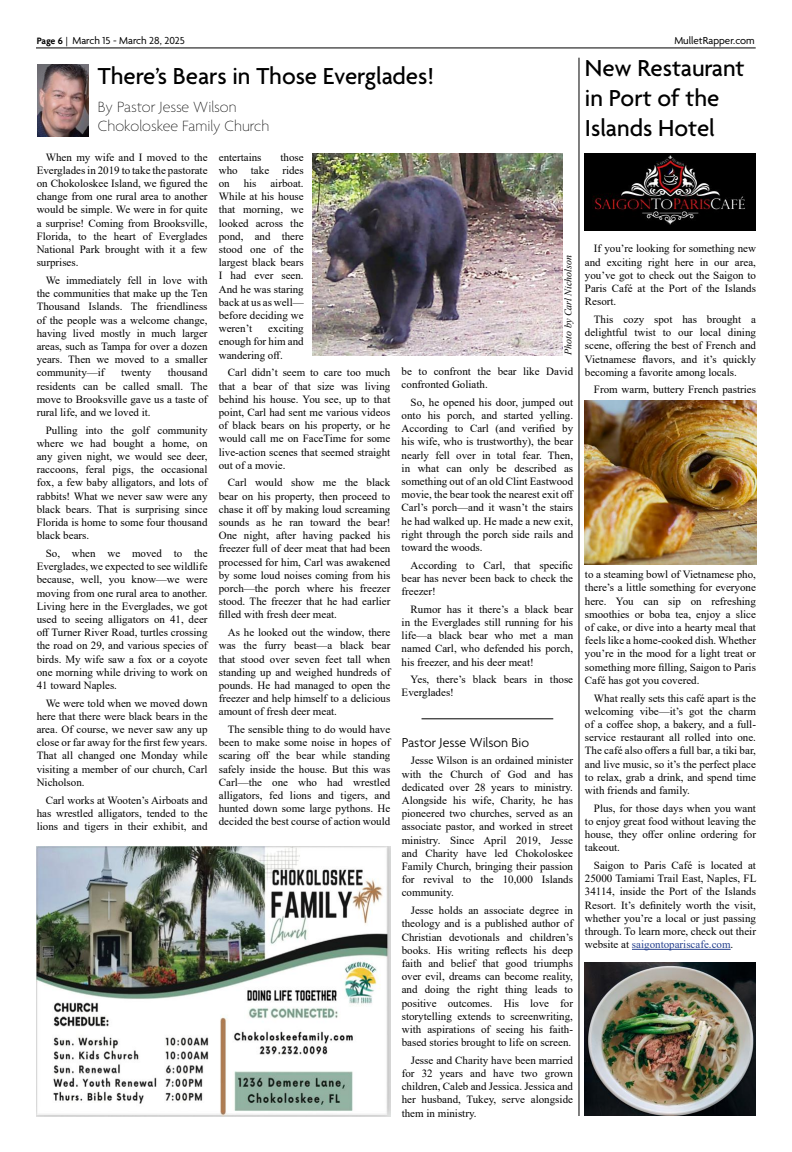
<style>
.page{position:relative;width:792px;height:1152px;background:#fff}
.page>*{position:absolute;margin:0;border:0;box-sizing:border-box;transform-origin:0 0}
.t1{font:500 25px/30px "Agenda";color:#000}
.t2{font:100 16px/19.2px "Agenda";color:#000}
.t3{font:300 14px "Agenda";color:#000}
.t4{font:11px/13.2px "Times New Roman";color:#000;text-align:justify}
.t5{font:11px "Agenda";color:#000}
.t6{font:italic 10px "Times New Roman";color:#000}
.s1{font-weight:600;font-size:10px}
.s2{font-size:10px}
.s3{color:#24408e}
</style>
<div class="page">
<hr style="left:579px;top:58px;width:1px;height:1058px;background:#000">
<hr style="left:422px;top:719px;width:131px;height:1px;background:#000">
<img style="left:36px;top:847px;width:354px;height:270px">
<img style="left:37px;top:65px;width:52px;height:71px">
<img style="left:584px;top:153px;width:172px;height:78px">
<hr style="left:632px;top:949px;width:99px;height:1px;background:#24408e">
<img style="left:584px;top:963px;width:172px;height:153px">
<img style="left:585px;top:401px;width:171px;height:164px">
<img style="left:313px;top:153px;width:249px;height:203px">
<hr style="left:36px;top:48px;width:720px;height:1px;background:#000">
<p class="t5" style="left:37px;top:34px;width:150px"><span class="s1">Page 6</span> <span class="s2">|</span> March 15 - March 28, 2025</p>
<p class="t5" style="left:674px;top:34px;width:82px">MulletRapper.com</p>
<h1 class="t1" style="left:98px;top:62px;width:338px">There’s Bears in Those Everglades!</h1>
<h2 class="t2" style="left:98px;top:98px;width:173px">By Pastor Jesse Wilson<br>Chokoloskee Family Church</h2>
<p class="t4" style="left:37px;top:150px;width:172px;text-indent:9px">When my wife and I moved to the Everglades in 2019 to take the pastorate on Chokoloskee Island, we figured the change from one rural area to another would be simple. We were in for quite a surprise! Coming from Brooksville, Florida, to the heart of Everglades National Park brought with it a few surprises.</p>
<p class="t4" style="left:37px;top:273px;width:172px;text-indent:9px">We immediately fell in love with the communities that make up the Ten Thousand Islands. The friendliness of the people was a welcome change, having lived mostly in much larger areas, such as Tampa for over a dozen years. Then we moved to a smaller community—if</p>
<p class="t4" style="left:37px;top:366px;width:172px;text-indent:131px">thousand residents can be called small. The move to Brooksville gave us a taste of rural life, and we loved it.</p>
<p class="t4" style="left:37px;top:423px;width:172px;text-indent:9px">Pulling into the golf community where we had bought a home, on any given night, we would see deer, raccoons, feral pigs, the occasional fox, a few baby alligators, and lots of rabbits! What we never saw were any black bears. That is surprising since Florida is home to some four thousand black bears.</p>
<p class="t4" style="left:37px;top:546px;width:172px;text-indent:9px">So, when we moved to the Everglades, we expected to see wildlife because, well, you know—we were moving from one rural area to another.<br>Living here in the Everglades, we got used to seeing alligators on 41, deer off Turner River Road, turtles crossing the road on 29, and various species of birds. My wife saw a fox or a coyote one morning while driving to work on 41 toward Naples.</p>
<p class="t4" style="left:37px;top:696px;width:172px;text-indent:9px">We were told when we moved down here that there were black bears in the area. Of course, we never saw any up close or far away for the first few years.<br>That all changed one Monday while visiting a member of our church, Carl Nicholson.</p>
<p class="t4" style="left:37px;top:793px;width:172px;text-indent:9px">Carl works at Wooten’s Airboats and has wrestled alligators, tended to the lions and tigers in their exhibit, and</p>
<p class="t4" style="left:121px;top:366px;width:31px">twenty</p>
<p class="t4" style="left:219px;top:150px;width:86px;text-indent:62px">those who take rides on</p>
<p class="t4" style="left:219px;top:150px;width:44px">entertains</p>
<p class="t4" style="left:219px;top:176px;width:86px;text-indent:52px">airboat.<br>While at his house that morning, we looked across the pond, and there stood one of the largest black bears I had ever seen.<br>And he was staring back at us as well— before deciding we weren’t</p>
<p class="t4" style="left:244px;top:176px;width:14px">his</p>
<p class="t4" style="left:219px;top:322px;width:86px;text-indent:49px">exciting enough for him and wandering off.</p>
<p class="t4" style="left:219px;top:366px;width:173px;text-indent:9px">Carl didn’t seem to care too much that a bear of that size was living behind his house. You see, up to that point, Carl had sent me various videos of black bears on his property, or he would call me on FaceTime for some live-action scenes that seemed straight out of a movie.</p>
<p class="t4" style="left:219px;top:476px;width:173px;text-indent:9px">Carl would show me the black bear on his property, then proceed to chase it off by making loud screaming sounds as he ran toward the bear!<br>One night, after having packed his freezer full of deer meat that had been processed for him, Carl was awakened by some loud noises coming from his porch—the porch where his freezer stood. The freezer that he had earlier filled with fresh deer meat.</p>
<p class="t4" style="left:219px;top:625px;width:173px;text-indent:9px">As he looked out the window, there was the furry beast—a black bear that stood over seven feet tall when standing up and weighed hundreds of pounds. He had managed to open the freezer and help himself to a delicious amount of fresh deer meat.</p>
<p class="t4" style="left:219px;top:722px;width:173px;text-indent:9px">The sensible thing to do would have been to make some noise in hopes of scaring off the bear while standing safely inside the house. But this was Carl—the one who had wrestled alligators, fed lions and tigers, and hunted down some large pythons. He decided the best course of action would</p>
<p class="t6" style="left:561px;top:355px;width:101px;rotate:-90deg">Photo by Carl Nicholson</p>
<p class="t4" style="left:402px;top:364px;width:173px">be to confront the bear like David confronted Goliath.</p>
<p class="t4" style="left:402px;top:395px;width:174px;text-indent:9px">So, he opened his door, jumped out onto his porch, and started yelling.<br>According to Carl (and verified by his wife, who is trustworthy), the bear nearly fell over in total fear. Then, in what can only be described as something out of an old Clint Eastwood movie, the bear took the nearest exit off Carl’s porch—and it wasn’t the stairs he had walked up. He made a new exit, right through the porch side rails and toward the woods.</p>
<p class="t4" style="left:402px;top:558px;width:173px;text-indent:9px">According to Carl, that specific bear has never been back to check the freezer!</p>
<p class="t4" style="left:402px;top:602px;width:173px;text-indent:9px">Rumor has it there’s a black bear in the Everglades still running for his life—a black bear who met a man named Carl, who defended his porch, his freezer, and his deer meat!</p>
<p class="t4" style="left:402px;top:673px;width:173px;text-indent:9px">Yes, there’s black bears in those<br>Everglades!</p>
<p class="t3" style="left:402px;top:735px;width:129px">Pastor Jesse Wilson Bio</p>
<p class="t4" style="left:402px;top:754px;width:173px;text-indent:9px">Jesse Wilson is an ordained minister with the Church of God and has dedicated over 28 years to ministry.<br>Alongside his wife, Charity, he has pioneered two churches, served as an associate pastor, and worked in street ministry. Since April 2019, Jesse and Charity have led Chokoloskee Family Church, bringing their passion for revival to the 10,000 Islands community.</p>
<p class="t4" style="left:402px;top:904px;width:173px;text-indent:9px">Jesse holds an associate degree in theology and is a published author of Christian devotionals and children’s books. His writing reflects his deep faith and belief that good triumphs over evil, dreams can become reality, and doing the right thing leads to positive outcomes. His love for storytelling extends to screenwriting, with aspirations of seeing his faith&shy;based stories brought to life on screen.</p>
<p class="t4" style="left:402px;top:1053px;width:173px;text-indent:9px">Jesse and Charity have been married for 32 years and have two grown children, Caleb and Jessica. Jessica and her husband, Tukey, serve alongside them in ministry.</p>
<h1 class="t1" style="left:585px;top:54px;width:161px">New Restaurant in Port of the<br>Islands Hotel</h1>
<p class="t4" style="left:585px;top:242px;width:173px;text-indent:9px">If you’re looking for something new and exciting right here in our area, you’ve got to check out the Saigon to Paris Café at the Port of the Islands Resort.</p>
<p class="t4" style="left:585px;top:312px;width:173px;text-indent:9px">This cozy spot has brought a delightful twist to our local dining scene, offering the best of French and Vietnamese flavors, and it’s quickly becoming a favorite among locals.</p>
<p class="t4" style="left:594px;top:383px;width:164px">From warm, buttery French pastries</p>
<p class="t4" style="left:585px;top:568px;width:173px">to a steaming bowl of Vietnamese pho, there’s a little something for everyone here. You can sip on refreshing smoothies or boba tea, enjoy a slice of cake, or dive into a hearty meal that feels like a home-cooked dish. Whether you’re in the mood for a light treat or something more filling, Saigon to Paris Café has got you covered.</p>
<p class="t4" style="left:585px;top:691px;width:173px;text-indent:9px">What really sets this café apart is the welcoming vibe—it’s got the charm of a coffee shop, a bakery, and a full&shy;service restaurant all rolled into one.<br>The café also offers a full bar, a tiki bar, and live music, so it’s the perfect place to relax, grab a drink, and spend time with friends and family.</p>
<p class="t4" style="left:585px;top:801px;width:173px;text-indent:9px">Plus, for those days when you want to enjoy great food without leaving the house, they offer online ordering for takeout.</p>
<p class="t4" style="left:585px;top:858px;width:173px;text-indent:9px">Saigon to Paris Café is located at 25000 Tamiami Trail East, Naples, FL 34114, inside the Port of the Islands Resort. It’s definitely worth the visit, whether you’re a local or just passing through. To learn more, check out their website at <span class="s3">saigontopariscafe.com</span>.</p>
</div>
